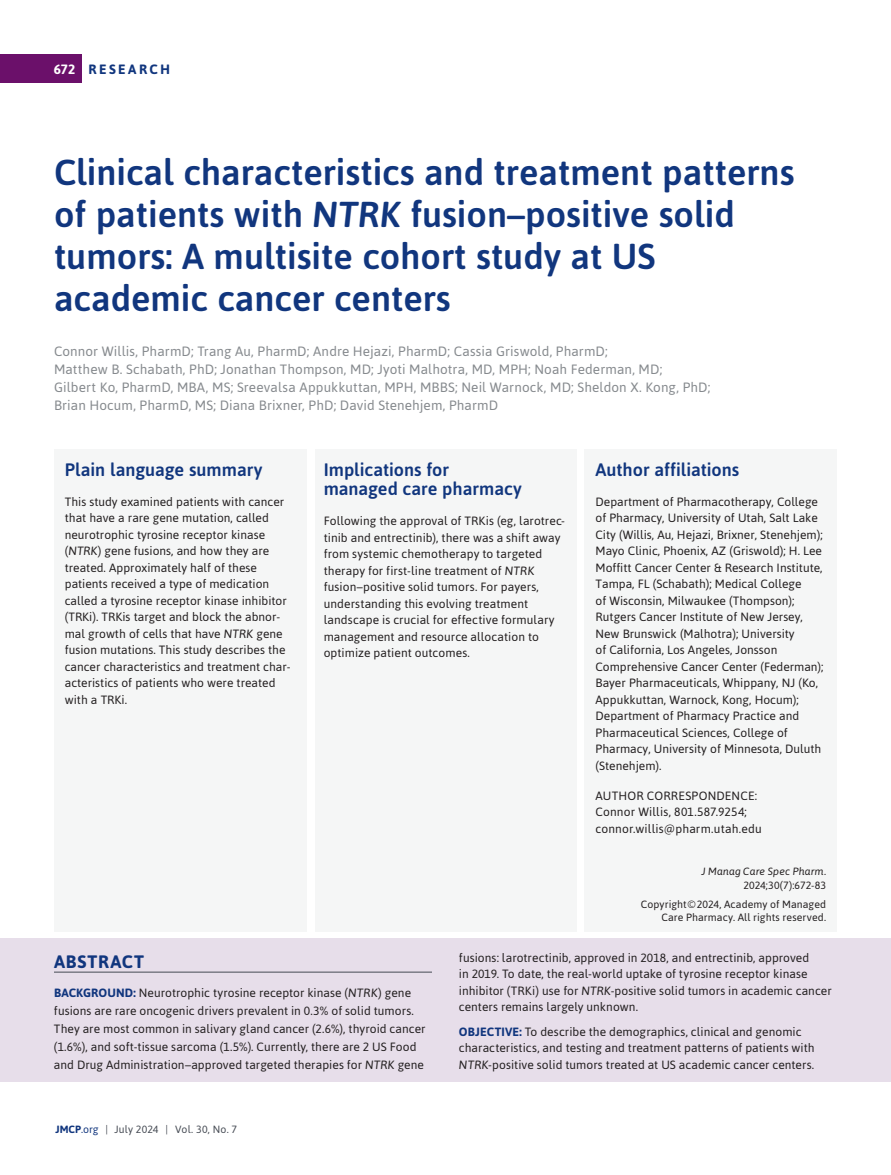
<style>
.page{position:relative;width:891px;height:1175px;background:#fff}
.page>*{position:absolute;margin:0;border:0;box-sizing:border-box;transform-origin:0 0}
.t1{font:500 36px/42px "Asap";color:#11367e}
.t2{font:500 18px/19.5px "Asap";color:#11367e}
.t3{font:700 18px "Asap";letter-spacing:.05em;color:#11367e}
.t4{font:13.5px/18px "Asap";letter-spacing:.01em;color:#868a8e}
.t5{font:700 13.5px "Asap";letter-spacing:.18em;color:#11367e}
.t6{font:12px/16.5px "Asap";color:#231f20}
.t7{font:10.5px/18.9px "Asap";letter-spacing:.01em;color:#231f20;text-align:right}
.t8{font:10.5px "Asap";letter-spacing:.01em;color:#464b54}
.t9{font:italic 10.5px "Asap";letter-spacing:.01em;color:#231f20}
.s1{color:#fff}
.s2{font-style:italic}
.s3{font-weight:700;color:#11367e}
.s4{color:#11367e}
</style>
<div class="page">
<div style="left:0;top:54px;width:82px;height:29px;background:#6b106a"></div>
<div style="left:585px;top:450px;width:252px;height:482px;background:#f5f6f6"></div>
<div style="left:0;top:938px;width:891px;height:144px;background:#e7deea"></div>
<hr style="left:54px;top:971px;width:378px;height:1px;background:#464b54">
<div style="left:54px;top:450px;width:252px;height:482px;background:#f5f6f6"></div>
<div style="left:315px;top:450px;width:261px;height:482px;background:#f5f6f6"></div>
<p class="t5" style="left:54px;top:60px;width:118px"><span class="s1">672</span> RESEARCH</p>
<h1 class="t1" style="left:54px;top:150px;width:742px">Clinical characteristics and treatment patterns of patients with <span class="s2">NTRK</span> fusion–positive solid tumors: A multisite cohort study at US academic cancer centers</h1>
<p class="t4" style="left:54px;top:342px;width:658px">Connor Willis, PharmD; Trang Au, PharmD; Andre Hejazi, PharmD; Cassia Griswold, PharmD;<br>Matthew B. Schabath, PhD; Jonathan Thompson, MD; Jyoti Malhotra, MD, MPH; Noah Federman, MD;<br>Gilbert Ko, PharmD, MBA, MS; Sreevalsa Appukkuttan, MPH, MBBS; Neil Warnock, MD; Sheldon X. Kong, PhD; Brian Hocum, PharmD, MS; Diana Brixner, PhD; David Stenehjem, PharmD</p>
<h2 class="t2" style="left:65px;top:459px;width:199px">Plain language summary</h2>
<p class="t6" style="left:65px;top:493px;width:227px">This study examined patients with cancer that have a rare gene mutation, called neurotrophic tyrosine receptor kinase (<span class="s2">NTRK</span>) gene fusions, and how they are treated. Approximately half of these patients received a type of medication called a tyrosine receptor kinase inhibitor (TRKi). TRKis target and block the abnor&shy;mal growth of cells that have <span class="s2">NTRK</span> gene fusion mutations. This study describes the cancer characteristics and treatment char&shy;acteristics of patients who were treated with a TRKi.</p>
<h2 class="t2" style="left:324px;top:459px;width:200px">Implications for managed care pharmacy</h2>
<p class="t6" style="left:324px;top:512px;width:243px">Following the approval of TRKis (eg, larotrec&shy;tinib and entrectinib), there was a shift away from systemic chemotherapy to targeted therapy for first-line treatment of <span class="s2">NTRK </span>fusion–positive solid tumors. For payers, understanding this evolving treatment landscape is crucial for effective formulary management and resource allocation to optimize patient outcomes.</p>
<h2 class="t2" style="left:596px;top:459px;width:145px">Author affiliations</h2>
<p class="t6" style="left:596px;top:493px;width:230px">Department of Pharmacotherapy, College of Pharmacy, University of Utah, Salt Lake City (Willis, Au, Hejazi, Brixner, Stenehjem); Mayo Clinic, Phoenix, AZ (Griswold); H. Lee Moffitt Cancer Center &amp; Research Institute, Tampa, FL (Schabath); Medical College<br>of Wisconsin, Milwaukee (Thompson); Rutgers Cancer Institute of New Jersey, New Brunswick (Malhotra); University<br>of California, Los Angeles, Jonsson Comprehensive Cancer Center (Federman); Bayer Pharmaceuticals, Whippany, NJ (Ko, Appukkuttan, Warnock, Kong, Hocum); Department of Pharmacy Practice and Pharmaceutical Sciences, College of Pharmacy, University of Minnesota, Duluth (Stenehjem).</p>
<p class="t6" style="left:596px;top:787px;width:168px">AUTHOR CORRESPONDENCE:<br>Connor Willis, 801.587.9254; connor.willis@pharm.utah.edu</p>
<p class="t9" style="left:701px;top:864px;width:126px">J Manag Care Spec Pharm.</p>
<p class="t7" style="left:641px;top:875px;width:187px">2024;30(7):672-83<br>Copyright©2024, Academy of Managed</p>
<p class="t7" style="left:661px;top:907px;width:166px">Care Pharmacy. All rights reserved.</p>
<h2 class="t3" style="left:54px;top:949px;width:91px">ABSTRACT</h2>
<p class="t6" style="left:54px;top:983px;width:373px;line-height:18px"><span class="s3">BACKGROUND:</span> Neurotrophic tyrosine receptor kinase (<span class="s2">NTRK</span>) gene fusions are rare oncogenic drivers prevalent in 0.3% of solid tumors.<br>They are most common in salivary gland cancer (2.6%), thyroid cancer (1.6%), and soft-tissue sarcoma (1.5%). Currently, there are 2 US Food and Drug Administration–approved targeted therapies for <span class="s2">NTRK</span> gene</p>
<p class="t8" style="left:56px;top:1122px;width:183px"><span class="s3">JMCP</span><span class="s4">.org</span> | July 2024 | Vol. 30, No. 7</p>
<p class="t6" style="left:459px;top:948px;width:374px">fusions: larotrectinib, approved in 2018, and entrectinib, approved<br>in 2019. To date, the real-world uptake of tyrosine receptor kinase inhibitor (TRKi) use for <span class="s2">NTRK</span>-positive solid tumors in academic cancer centers remains largely unknown.</p>
<p class="t6" style="left:459px;top:1022px;width:357px"><span class="s3">OBJECTIVE:</span> To describe the demographics, clinical and genomic characteristics, and testing and treatment patterns of patients with<br><span class="s2">NTRK</span>-positive solid tumors treated at US academic cancer centers.</p>
</div>
